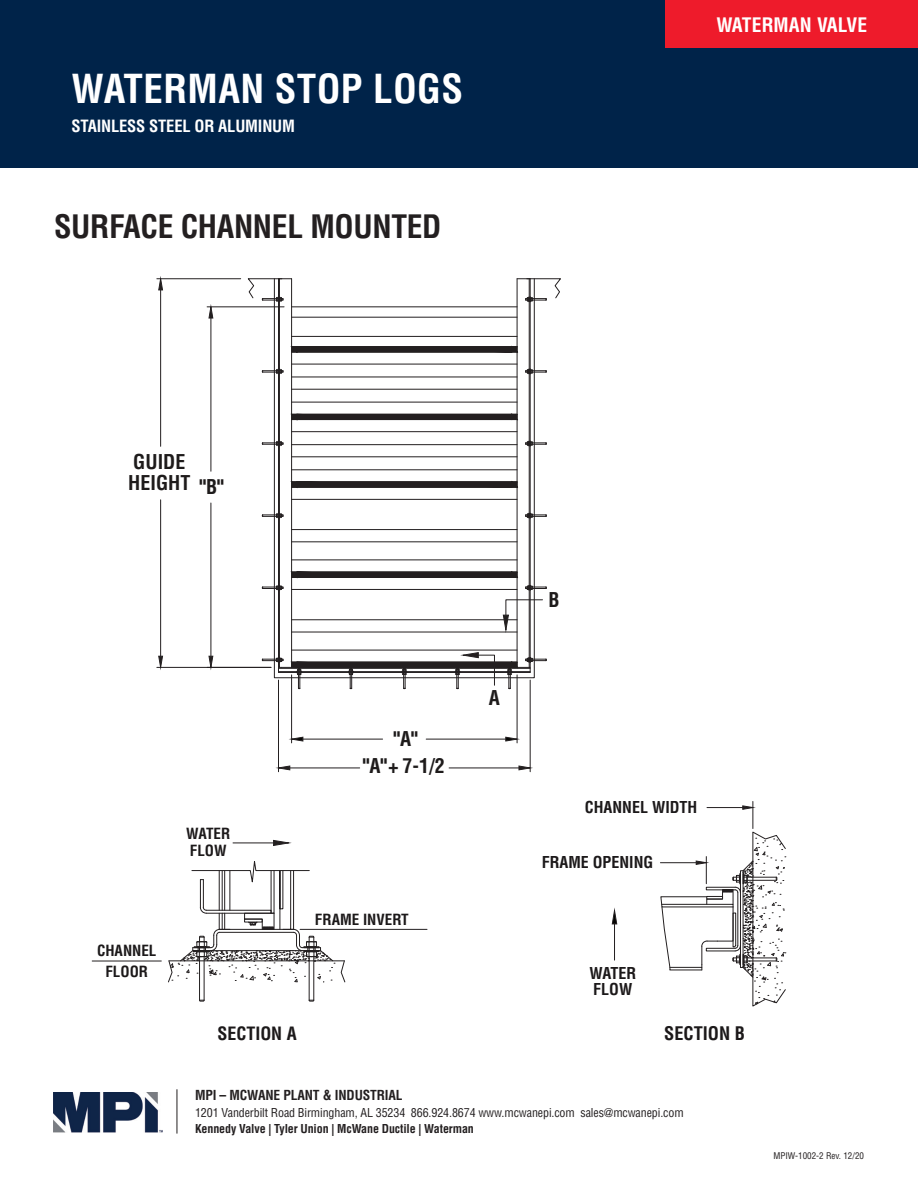
<style>
.page{position:relative;width:918px;height:1188px;background:#fff}
.page>*{position:absolute;margin:0;border:0;box-sizing:border-box;transform-origin:0 0}
.t1{font:700 condensed 39px "Helvetica LT Std";letter-spacing:.01em;color:#fff}
.t2{font:700 condensed 31.5px "Helvetica LT Std";letter-spacing:-.01em;color:#231f20}
.t3{font:700 condensed 19.95px/21.8px "Helvetica LT Std";color:#1e1b1b}
.t4{font:700 condensed 19.5px "Helvetica LT Std";letter-spacing:.01em;color:#fff}
.t5{font:700 condensed 18.3px "Helvetica LT Std";color:#1c191a}
.t6{font:700 condensed 18px "Helvetica LT Std";color:#1c191a}
.t7{font:700 condensed 16.5px "Helvetica LT Std";letter-spacing:-.01em;color:#fff}
.t8{font:700 condensed 16.05px/16px "Helvetica LT Std";color:#1c191a}
.t9{font:700 condensed 15px/16.5px "Helvetica LT Std";color:#1c191a}
.t10{font:700 condensed 13.5px "Helvetica LT Std";letter-spacing:-.01em;color:#231f20}
.t11{font:condensed 12px "Helvetica LT Std";letter-spacing:-.01em;color:#231f20}
.t12{font:700 condensed 12px "Helvetica LT Std";letter-spacing:-.01em;color:#231f20}
.t13{font:condensed 9px "Helvetica LT Std";color:#231f20}
</style>
<div class="page">
<div style="left:0;top:0;width:918px;height:167px;background:#002349"></div>
<div style="left:666px;top:0;width:252px;height:47px;background:#ee1b2b"></div>
<svg style="left:612px;top:910px;width:6px;height:15px"></svg>
<hr style="left:614px;top:924px;width:1px;height:36px;background:#231f20">
<svg style="left:660px;top:801px;width:126px;height:206px"></svg>
<hr style="left:660px;top:862px;width:36px;height:1px;background:#231f20">
<hr style="left:309px;top:957px;width:1px;height:43px;background:#231f20">
<hr style="left:314px;top:957px;width:1px;height:43px;background:#231f20">
<svg style="left:308px;top:999px;width:6px;height:3px"></svg>
<svg style="left:273px;top:840px;width:16px;height:6px"></svg>
<hr style="left:233px;top:843px;width:41px;height:1px;background:#231f20">
<hr style="left:204px;top:957px;width:1px;height:43px;background:#231f20">
<hr style="left:199px;top:957px;width:1px;height:43px;background:#231f20">
<svg style="left:199px;top:999px;width:6px;height:3px"></svg>
<hr style="left:169px;top:961px;width:175px;height:1px;background:#231f20">
<svg style="left:168px;top:861px;width:167px;height:122px"></svg>
<svg style="left:341px;top:960px;width:5px;height:23px"></svg>
<hr style="left:92px;top:961px;width:69px;height:1px;background:#231f20">
<hr style="left:300px;top:929px;width:127px;height:1px;background:#231f20">
<hr style="left:517px;top:675px;width:1px;height:68px;background:#231f20">
<hr style="left:291px;top:675px;width:1px;height:68px;background:#231f20">
<hr style="left:426px;top:739px;width:80px;height:1px;background:#231f20">
<hr style="left:303px;top:739px;width:80px;height:1px;background:#231f20">
<svg style="left:505px;top:736px;width:13px;height:6px"></svg>
<svg style="left:291px;top:736px;width:13px;height:6px"></svg>
<hr style="left:207px;top:306px;width:77px;height:1px;background:#231f20">
<hr style="left:210px;top:503px;width:1px;height:153px;background:#231f20">
<hr style="left:210px;top:318px;width:1px;height:153px;background:#231f20">
<svg style="left:208px;top:655px;width:6px;height:12px"></svg>
<svg style="left:208px;top:306px;width:6px;height:13px"></svg>
<hr style="left:278px;top:680px;width:1px;height:92px;background:#231f20">
<hr style="left:530px;top:680px;width:1px;height:92px;background:#231f20">
<hr style="left:290px;top:768px;width:70px;height:1px;background:#231f20">
<hr style="left:449px;top:768px;width:70px;height:1px;background:#231f20">
<svg style="left:279px;top:765px;width:12px;height:6px"></svg>
<svg style="left:518px;top:765px;width:13px;height:6px"></svg>
<svg style="left:247px;top:278px;width:314px;height:411px"></svg>
<hr style="left:157px;top:278px;width:84px;height:1px;background:#231f20">
<hr style="left:157px;top:667px;width:114px;height:1px;background:#231f20">
<hr style="left:160px;top:290px;width:1px;height:156px;background:#231f20">
<hr style="left:160px;top:500px;width:1px;height:156px;background:#231f20">
<svg style="left:158px;top:278px;width:5px;height:13px"></svg>
<svg style="left:158px;top:655px;width:5px;height:13px"></svg>
<hr style="left:177px;top:1089px;width:1px;height:45px;background:#231f20">
<img style="left:53px;top:1092px;width:109px;height:41px">
<p class="t1" style="left:72px;top:64px;width:393px">WATERMAN STOP LOGS</p>
<p class="t7" style="left:72px;top:116px;width:225px">STAINLESS STEEL OR ALUMINUM</p>
<p class="t2" style="left:54px;top:207px;width:389px">SURFACE CHANNEL MOUNTED</p>
<p class="t4" style="left:717px;top:12px;width:152px">WATERMAN VALVE</p>
<p class="t3" style="left:128px;top:450px;width:64px">GUIDE<br>HEIGHT</p>
<p class="t3" style="left:199px;top:476px;width:26px">"B"</p>
<p class="t9" style="left:97px;top:942px;width:61px">CHANNEL</p>
<p class="t9" style="left:105px;top:963px;width:44px">FLOOR</p>
<p class="t9" style="left:186px;top:826px;width:46px">WATER<br>FLOW</p>
<p class="t3" style="left:393px;top:727px;width:26px">"A"</p>
<p class="t3" style="left:363px;top:755px;width:83px">"A"+ 7-1/2</p>
<p class="t9" style="left:315px;top:911px;width:95px">FRAME INVERT</p>
<p class="t6" style="left:217px;top:1022px;width:81px">SECTION A</p>
<p class="t3" style="left:489px;top:687px;width:13px">A</p>
<p class="t3" style="left:548px;top:588px;width:13px">B</p>
<p class="t8" style="left:585px;top:799px;width:114px">CHANNEL WIDTH</p>
<p class="t8" style="left:542px;top:854px;width:113px">FRAME OPENING</p>
<p class="t8" style="left:589px;top:965px;width:48px">WATER<br>FLOW</p>
<p class="t5" style="left:664px;top:1022px;width:82px">SECTION B</p>
<p class="t10" style="left:195px;top:1087px;width:209px">MPI – MCWANE PLANT &amp; INDUSTRIAL</p>
<p class="t11" style="left:195px;top:1105px;width:490px">1201 Vanderbilt Road Birmingham, AL 35234 866.924.8674 www.mcwanepi.com sales@mcwanepi.com</p>
<p class="t12" style="left:195px;top:1121px;width:280px">Kennedy Valve | Tyler Union | McWane Ductile | Waterman</p>
<p class="t13" style="left:773px;top:1150px;width:92px">MPIW-1002-2 Rev. 12/20</p>
</div>
